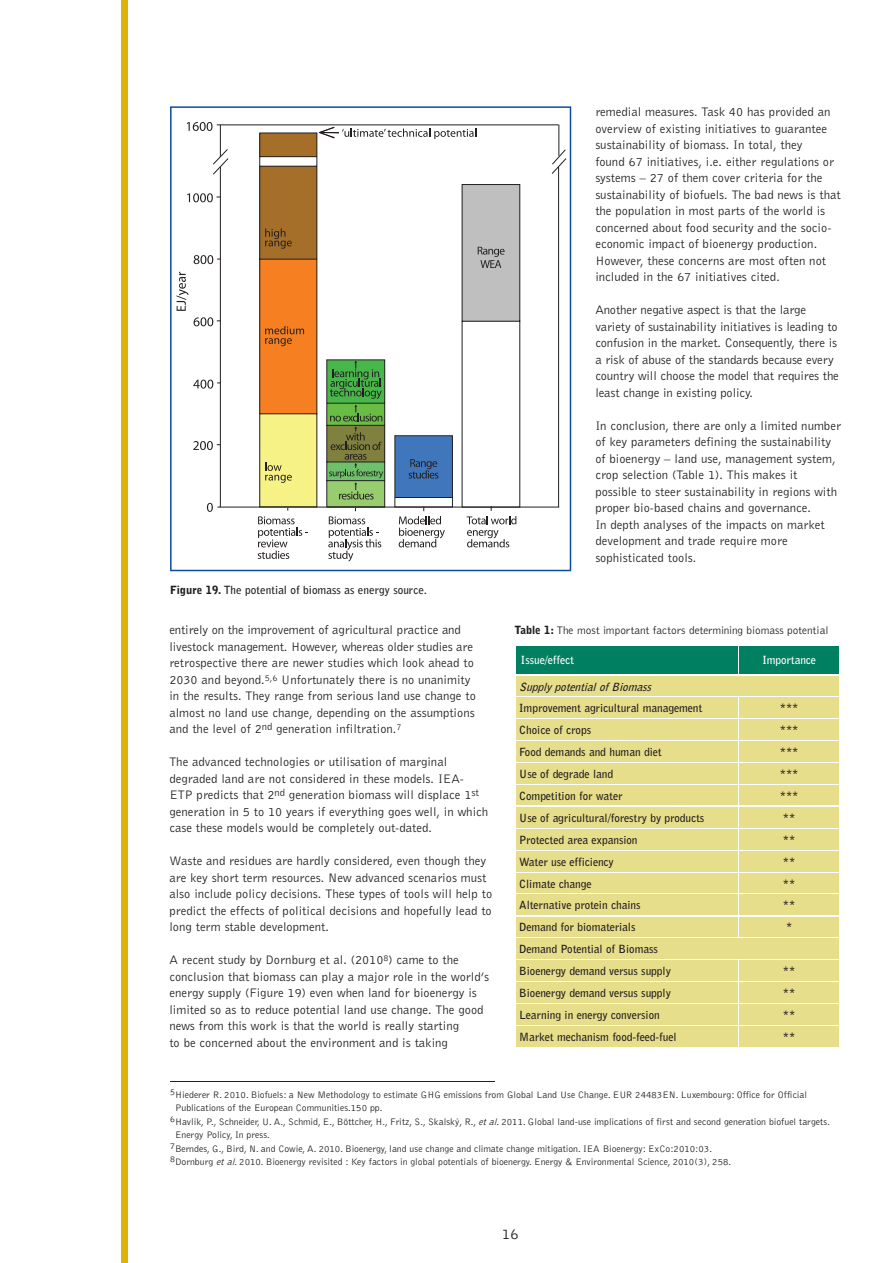
<style>
.page{position:relative;width:893px;height:1263px;background:#fff}
.page>*{position:absolute;margin:0;border:0;box-sizing:border-box;transform-origin:0 0}
.t1{font:15px "Bell Gothic BT";color:#231f20}
.t2{font:12.75px/16.5px "Bell Gothic BT";color:#231f20}
.t3{font:700 11.25px/21.9px "Bell Gothic BT";color:#231f20}
.t4{font:300 11.25px "Bell Gothic";color:#231f20}
.t5{font:700 11.25px "Bell Gothic";color:#231f20}
.t6{font:italic 700 11.25px "Bell Gothic BT";color:#231f20}
.t7{font:700 11.25px "Bell Gothic BT";color:#fff}
.t8{font:300 9.75px "Bell Gothic";color:#231f20}
.s1{font-weight:900}
.s2{font-style:italic}
</style>
<div class="page">
<div style="left:121px;top:0;width:7px;height:1263px;background:#deb308"></div>
<hr style="left:170px;top:1081px;width:324px;height:1px;background:#231f20">
<svg style="left:170px;top:106px;width:401px;height:465px"></svg>
<svg style="left:516px;top:646px;width:323px;height:401px;background:#d6d789"></svg>
<hr style="left:515px;top:674px;width:325px;height:2px;background:#fff">
<hr style="left:515px;top:697px;width:325px;height:1px;background:#fff">
<hr style="left:515px;top:718px;width:325px;height:1px;background:#fff">
<hr style="left:515px;top:740px;width:325px;height:1px;background:#fff">
<hr style="left:515px;top:762px;width:325px;height:1px;background:#fff">
<hr style="left:515px;top:784px;width:325px;height:1px;background:#fff">
<hr style="left:515px;top:828px;width:325px;height:1px;background:#fff">
<hr style="left:515px;top:850px;width:325px;height:1px;background:#fff">
<hr style="left:515px;top:872px;width:325px;height:1px;background:#fff">
<hr style="left:515px;top:894px;width:325px;height:1px;background:#fff">
<hr style="left:515px;top:937px;width:325px;height:1px;background:#fff">
<hr style="left:515px;top:959px;width:325px;height:1px;background:#fff">
<hr style="left:515px;top:981px;width:325px;height:1px;background:#fff">
<hr style="left:515px;top:1003px;width:325px;height:1px;background:#fff">
<hr style="left:515px;top:1025px;width:325px;height:1px;background:#fff">
<hr style="left:515px;top:806px;width:324px;height:1px;background:#fff">
<hr style="left:515px;top:915px;width:324px;height:2px;background:#fff">
<svg style="left:187px;top:122px;width:25px;height:9px"></svg>
<svg style="left:207px;top:503px;width:6px;height:9px"></svg>
<svg style="left:176px;top:272px;width:13px;height:39px"></svg>
<hr style="left:217px;top:124px;width:341px;height:1px;background:#231f20">
<hr style="left:220px;top:125px;width:1px;height:32px;background:#231f20">
<svg style="left:212px;top:148px;width:17px;height:28px"></svg>
<hr style="left:220px;top:167px;width:1px;height:340px;background:#231f20">
<svg style="left:187px;top:193px;width:33px;height:9px"></svg>
<svg style="left:194px;top:255px;width:27px;height:9px"></svg>
<svg style="left:194px;top:317px;width:27px;height:9px"></svg>
<svg style="left:193px;top:380px;width:28px;height:9px"></svg>
<svg style="left:193px;top:441px;width:28px;height:9px"></svg>
<hr style="left:558px;top:167px;width:1px;height:340px;background:#231f20">
<hr style="left:558px;top:125px;width:1px;height:31px;background:#231f20">
<svg style="left:551px;top:148px;width:16px;height:27px"></svg>
<hr style="left:217px;top:507px;width:342px;height:1px;background:#231f20">
<svg style="left:516px;top:184px;width:5px;height:324px"></svg>
<svg style="left:258px;top:126px;width:258px;height:435px"></svg>
<p class="t5" style="left:170px;top:585px;width:258px"><span class="s1">Figure 19.</span> The potential of biomass as energy source.</p>
<p class="t2" style="left:169px;top:623px;width:308px">entirely on the improvement of agricultural practice and livestock management. However, whereas older studies are retrospective there are newer studies which look ahead to 2030 and beyond.<sup>5,6</sup> Unfortunately there is no unanimity in the results. They range from serious land use change to almost no land use change, depending on the assumptions and the level of 2<sup>nd</sup> generation infiltration.<sup>7</sup></p>
<p class="t2" style="left:169px;top:755px;width:320px">The advanced technologies or utilisation of marginal degraded land are not considered in these models. IEA-ETP predicts that 2<sup>nd</sup> generation biomass will displace 1<sup>st </sup>generation in 5 to 10 years if everything goes well, in which case these models would be completely out-dated.</p>
<p class="t2" style="left:169px;top:854px;width:324px">Waste and residues are hardly considered, even though they are key short term resources. New advanced scenarios must also include policy decisions. These types of tools will help to predict the effects of political decisions and hopefully lead to long term stable development.</p>
<p class="t2" style="left:169px;top:953px;width:321px">A recent study by Dornburg et al. (2010<sup>8</sup>) came to the conclusion that biomass can play a major role in the world’s energy supply (Figure 19) even when land for bioenergy is limited so as to reduce potential land use change. The good news from this work is that the world is really starting<br>to be concerned about the environment and is taking</p>
<p class="t2" style="left:595px;top:104px;width:247px">remedial measures. Task 40 has provided an overview of existing initiatives to guarantee sustainability of biomass. In total, they<br>found 67 initiatives, i.e. either regulations or systems – 27 of them cover criteria for the sustainability of biofuels. The bad news is that the population in most parts of the world is concerned about food security and the socio&shy;economic impact of bioenergy production.<br>However, these concerns are most often not included in the 67 initiatives cited.</p>
<p class="t2" style="left:595px;top:302px;width:245px">Another negative aspect is that the large variety of sustainability initiatives is leading to confusion in the market. Consequently, there is a risk of abuse of the standards because every country will choose the model that requires the least change in existing policy.</p>
<p class="t2" style="left:595px;top:418px;width:247px">In conclusion, there are only a limited number of key parameters defining the sustainability of bioenergy – land use, management system, crop selection (Table 1). This makes it possible to steer sustainability in regions with proper bio-based chains and governance.<br>In depth analyses of the impacts on market development and trade require more sophisticated tools.</p>
<p class="t4" style="left:515px;top:626px;width:315px"><span class="s1">Table 1:</span> The most important factors determining biomass potential</p>
<p class="t7" style="left:521px;top:656px;width:54px">Issue/effect</p>
<p class="t7" style="left:762px;top:656px;width:55px">Importance</p>
<p class="t6" style="left:519px;top:682px;width:136px">Supplypotentialof Biomass</p>
<p class="t3" style="left:519px;top:698px;width:184px">Improvement agricultural management</p>
<p class="t3" style="left:780px;top:698px;width:20px">***</p>
<p class="t3" style="left:519px;top:720px;width:73px">Choice of crops</p>
<p class="t3" style="left:780px;top:720px;width:20px">***</p>
<p class="t3" style="left:519px;top:742px;width:144px">Food demands and human diet</p>
<p class="t3" style="left:780px;top:742px;width:20px">***</p>
<p class="t3" style="left:519px;top:764px;width:95px">Use of degrade land</p>
<p class="t3" style="left:780px;top:764px;width:20px">***</p>
<p class="t3" style="left:519px;top:786px;width:105px">Competition for water</p>
<p class="t3" style="left:780px;top:786px;width:20px">***</p>
<p class="t3" style="left:519px;top:808px;width:187px">Use of agricultural/forestry by products</p>
<p class="t3" style="left:783px;top:808px;width:14px">**</p>
<p class="t3" style="left:519px;top:830px;width:120px">Protected area expansion</p>
<p class="t3" style="left:783px;top:830px;width:14px">**</p>
<p class="t3" style="left:519px;top:852px;width:96px">Water use efficiency</p>
<p class="t3" style="left:783px;top:852px;width:14px">**</p>
<p class="t3" style="left:519px;top:873px;width:74px">Climate change</p>
<p class="t3" style="left:783px;top:873px;width:14px">**</p>
<p class="t3" style="left:519px;top:895px;width:123px">Alternative protein chains</p>
<p class="t3" style="left:783px;top:895px;width:14px">**</p>
<p class="t3" style="left:519px;top:917px;width:118px">Demand for biomaterials</p>
<p class="t3" style="left:786px;top:917px;width:8px">*</p>
<p class="t3" style="left:519px;top:939px;width:153px">Demand Potential of Biomass<br>Bioenergy demand versus supply</p>
<p class="t3" style="left:783px;top:961px;width:14px">**</p>
<p class="t3" style="left:519px;top:983px;width:153px">Bioenergy demand versus supply</p>
<p class="t3" style="left:783px;top:983px;width:14px">**</p>
<p class="t3" style="left:519px;top:1005px;width:142px">Learning in energy conversion</p>
<p class="t3" style="left:783px;top:1005px;width:14px">**</p>
<p class="t3" style="left:519px;top:1027px;width:159px">Market mechanism food-feed-fuel</p>
<p class="t3" style="left:783px;top:1027px;width:14px">**</p>
<p class="t8" style="left:170px;top:1091px;width:638px"><sup>5</sup> Hiederer R. 2010. Biofuels: a New Methodology to estimate GHG emissions from Global Land Use Change. EUR 24483EN. Luxembourg: Office for Official</p>
<p class="t8" style="left:175px;top:1104px;width:209px">Publications of the European Communities.150 pp.</p>
<p class="t8" style="left:170px;top:1118px;width:661px"><sup>6</sup> Havlik, P., Schneider, U. A., Schmid, E., Böttcher, H., Fritz, S., Skalský, R., <span class="s2">et al</span>. 2011. Global land-use implications of first and second generation biofuel targets.</p>
<p class="t8" style="left:175px;top:1131px;width:96px">Energy Policy, In press.</p>
<p class="t8" style="left:170px;top:1145px;width:543px"><sup>7</sup>Berndes, G., Bird, N. and Cowie, A. 2010. Bioenergy, land use change and climate change mitigation. IEA Bioenergy: ExCo:2010:03.</p>
<p class="t8" style="left:170px;top:1158px;width:563px"><sup>8</sup>Dornburg <span class="s2">et al</span>. 2010. Bioenergy revisited : Key factors in global potentials of bioenergy. Energy &amp; Environmental Science, 2010(3), 258.</p>
<p class="t1" style="left:502px;top:1228px;width:18px">16</p>
</div>
